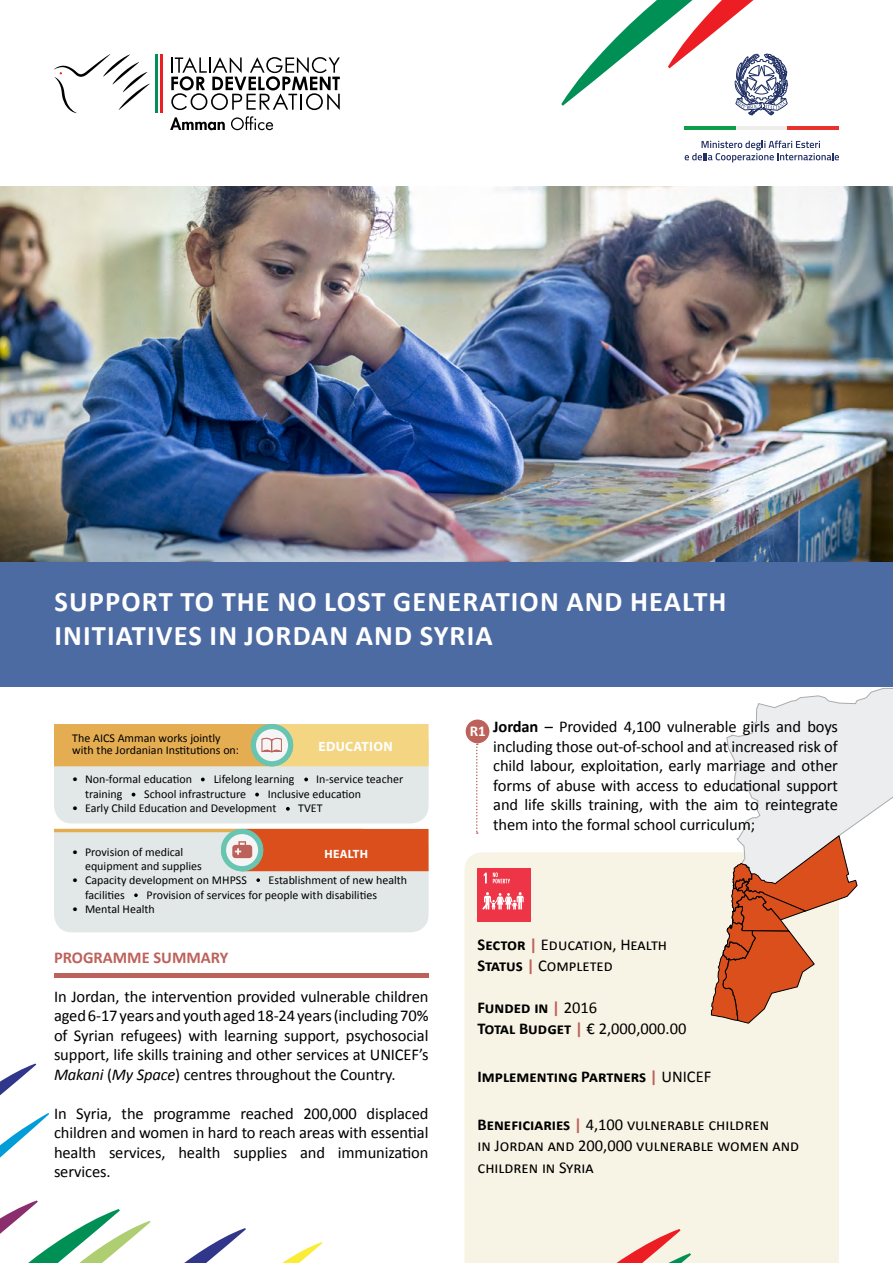
<style>
.page{position:relative;width:893px;height:1263px;background:#fff}
.page>*{position:absolute;margin:0;border:0;box-sizing:border-box;transform-origin:0 0}
.t1{font:700 28.5px/34.2px "Calibri";letter-spacing:.04em;color:#fff}
.t2{font:16.5px/19.5px "Calibri";letter-spacing:-.01em;color:#000;text-align:justify}
.t3{font:700 16.5px/21px "Calibri";color:#000}
.t4{font:700 16.5px "Calibri";color:#bd625b}
.t5{font:700 15px "Calibri";color:#fff}
.t6{font:700 13.5px "Myriad Pro";letter-spacing:.02em;color:#fff}
.t7{font:12px/14.4px "Calibri";color:#000}
.t8{font:700 12px "Myriad Pro";letter-spacing:.02em;color:#fff}
.s1{font-style:italic}
.s2{font-weight:700}
.s3{font-weight:700;color:#bd625b}
.s4{color:#bd625b}
.s5{font-weight:400}
</style>
<div class="page">
<img style="left:0;top:187px;width:893px;height:376px">
<div style="left:0;top:563px;width:893px;height:124px;background:#4d6ba3"></div>
<div style="left:54px;top:829px;width:375px;height:103px;background:#e2e7e8;border-radius:18px"></div>
<div style="left:464px;top:852px;width:375px;height:411px;background:#f8f4e5"></div>
<div style="left:466px;top:719px;width:23px;height:24px;background:#bd625b;border-radius:50%"></div>
<svg style="left:476px;top:743px;width:2px;height:91px"></svg>
<div style="left:477px;top:868px;width:54px;height:53px;background:#ee3447"></div>
<svg style="left:484px;top:873px;width:3px;height:10px"></svg>
<svg style="left:482px;top:892px;width:42px;height:18px"></svg>
<svg style="left:493px;top:872px;width:17px;height:11px"></svg>
<svg style="left:711px;top:687px;width:182px;height:336px"></svg>
<hr style="left:54px;top:973px;width:375px;height:4px;background:#bd625b">
<svg style="left:54px;top:829px;width:375px;height:42px"></svg>
<svg style="left:498px;top:1229px;width:193px;height:34px;background:#f4dfd1"></svg>
<svg style="left:0;top:1063px;width:322px;height:200px"></svg>
<svg style="left:171px;top:57px;width:169px;height:53px"></svg>
<svg style="left:160px;top:55px;width:1px;height:58px"></svg>
<svg style="left:54px;top:54px;width:96px;height:59px"></svg>
<hr style="left:155px;top:55px;width:3px;height:58px;background:#009055">
<hr style="left:161px;top:55px;width:2px;height:58px;background:#ed1d24">
<svg style="left:170px;top:117px;width:55px;height:13px"></svg>
<svg style="left:231px;top:116px;width:42px;height:14px"></svg>
<svg style="left:561px;top:0;width:228px;height:116px"></svg>
<hr style="left:685px;top:127px;width:51px;height:3px;background:#0e9d49">
<hr style="left:736px;top:127px;width:51px;height:3px;background:#efeeed">
<hr style="left:787px;top:127px;width:52px;height:3px;background:#e9322b">
<svg style="left:685px;top:141px;width:154px;height:21px"></svg>
<svg style="left:256px;top:878px;width:4px;height:4px"></svg>
<svg style="left:134px;top:893px;width:4px;height:4px"></svg>
<div style="left:54px;top:724px;width:375px;height:99px;background:#e2e7e8;border-radius:18px"></div>
<svg style="left:54px;top:724px;width:375px;height:42px;background:#e5bf6f"></svg>
<svg style="left:201px;top:777px;width:4px;height:4px"></svg>
<svg style="left:304px;top:777px;width:4px;height:4px"></svg>
<svg style="left:255px;top:793px;width:4px;height:3px"></svg>
<svg style="left:286px;top:807px;width:4px;height:4px"></svg>
<h1 class="t1" style="left:55px;top:584px;width:673px">Support to the No Lost Generation and Health initi</h1>
<h1 class="t1" style="left:116px;top:618px;width:378px">atives in Jordan and Syria</h1>
<p class="t7" style="left:72px;top:732px;width:168px;line-height:12px">The AICS Amman works jointly with the Jordanian Institutions on:</p>
<p class="t6" style="left:319px;top:737px;width:76px">EDUCATION</p>
<p class="t7" style="left:72px;top:772px;width:121px">• Non-formal education</p>
<p class="t7" style="left:214px;top:772px;width:82px">Lifelong learning</p>
<p class="t7" style="left:316px;top:772px;width:89px">In-service teacher</p>
<p class="t7" style="left:85px;top:786px;width:39px">training</p>
<p class="t7" style="left:144px;top:786px;width:103px">School infrastructure</p>
<p class="t7" style="left:268px;top:786px;width:95px">Inclusive education</p>
<p class="t7" style="left:72px;top:801px;width:206px">• Early Child Education and Development</p>
<p class="t7" style="left:298px;top:801px;width:26px">TVET</p>
<p class="t7" style="left:85px;top:844px;width:118px;text-indent:-13px">• Provision of medical equipment and supplies</p>
<p class="t7" style="left:72px;top:873px;width:176px">• Capacity development on MHPSS</p>
<p class="t7" style="left:269px;top:873px;width:140px">Establishment of new health</p>
<p class="t7" style="left:85px;top:888px;width:41px">facilities</p>
<p class="t7" style="left:147px;top:888px;width:232px">Provision of services for people with disabilities</p>
<p class="t7" style="left:72px;top:902px;width:84px">• Mental Health</p>
<p class="t8" style="left:325px;top:846px;width:45px">HEALTH</p>
<p class="t4" style="left:54px;top:947px;width:157px">PROGRAMME SUMMARY</p>
<p class="t2" style="left:54px;top:987px;width:376px">In Jordan, the intervention provided vulnerable children aged 6-17 years and youth aged 18-24 years (including 70% of Syrian refugees) with learning support, psychosocial support, life skills training and other services at UNICEF’s <span class="s1">Makani</span> (<span class="s1">My Space</span>) centres throughout the Country.</p>
<p class="t2" style="left:54px;top:1104px;width:376px">In Syria, the programme reached 200,000 displaced children and women in hard to reach areas with essential health services, health supplies and immunization services.</p>
<p class="t5" style="left:470px;top:721px;width:18px">R1</p>
<p class="t2" style="left:493px;top:717px;width:346px"><span class="s2">Jordan</span> – Provided 4,100 vulnerable girls and boys including those out-of-school and at increased risk of child labour, exploitation, early marriage and other forms of abuse with access to educational support and life skills training, with the aim to reintegrate them into the formal school curriculum;</p>
<p class="t2" style="left:477px;top:934px;width:191px;line-height:21px"><span class="s2">Sector</span> <span class="s3">|</span> Education, Health<br><span class="s2">Status</span> <span class="s3">|</span> Completed</p>
<p class="t3" style="left:477px;top:997px;width:210px">Funded in <span class="s4">|</span> <span class="s5">2016<br></span>Total Budget <span class="s4">|</span> <span class="s5">€ 2,000,000.00</span></p>
<p class="t3" style="left:477px;top:1066px;width:235px">Implementing Partners <span class="s4">|</span> <span class="s5">UNICEF</span></p>
<p class="t2" style="left:477px;top:1114px;width:323px;line-height:21.3px;text-align:left"><span class="s2">Beneficiaries</span> <span class="s3">|</span> 4,100 vulnerable children<br>in Jordan and 200,000 vulnerable women and children in Syria</p>
</div>
